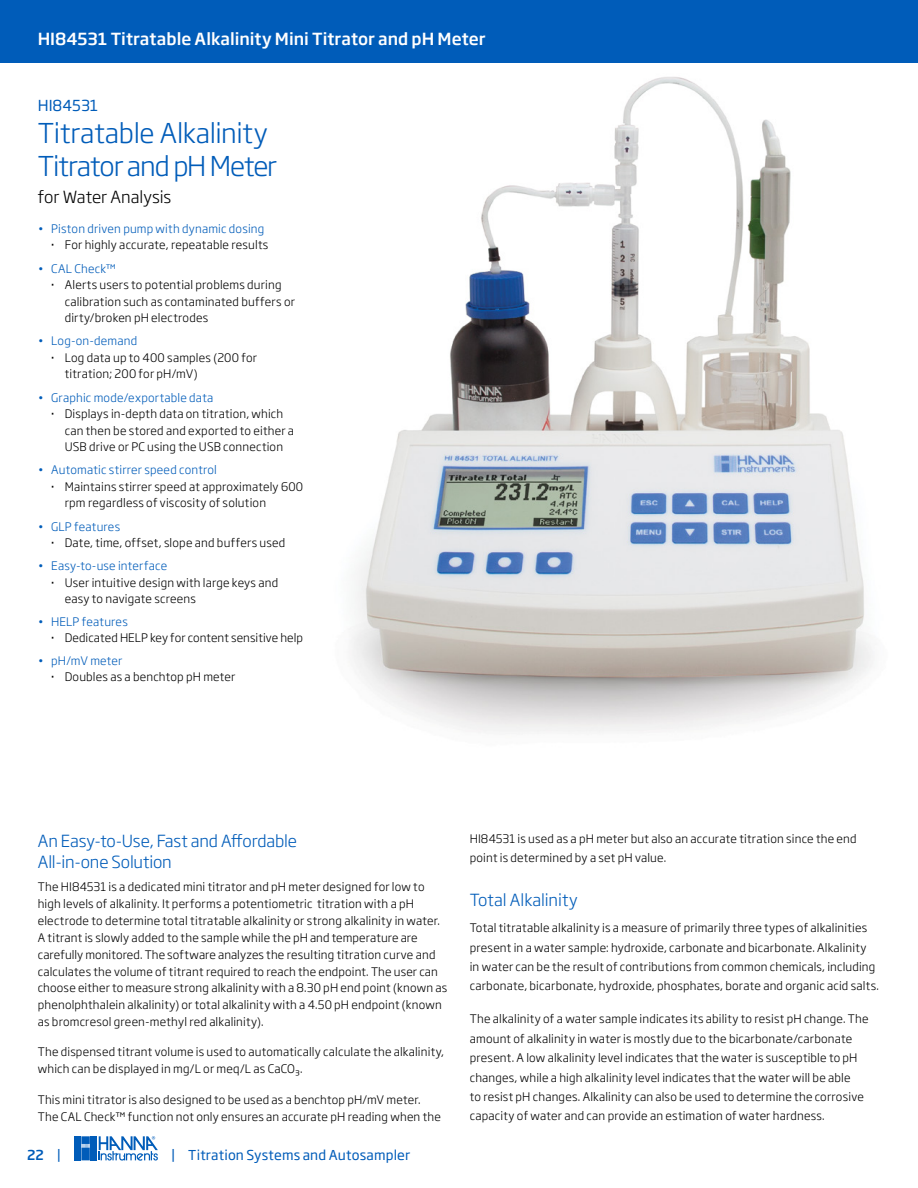
<style>
.page{position:relative;width:918px;height:1188px;background:#fff}
.page>*{position:absolute;margin:0;border:0;box-sizing:border-box;transform-origin:0 0}
.t1{font:300 27px/32.4px "Soho Gothic Pro";letter-spacing:-.02em;color:#005cb9}
.t2{font:300 16.5px/21px "Soho Gothic Pro";letter-spacing:-.01em;color:#005cb9}
.t3{font:500 16.5px "Soho Gothic Pro";color:#fff}
.t4{font:300 16.5px "Soho Gothic Pro";letter-spacing:-.005em;color:#000}
.t5{font:15px "Soho Gothic Pro";color:#005cb9}
.t6{font:13.5px "Soho Gothic Pro";letter-spacing:.01em;color:#005cb9}
.t7{font:500 13.5px "Soho Gothic Pro";color:#005cb9}
.t8{font:300 11.7px/16.8px "Soho Gothic Pro";letter-spacing:.015em;color:#000}
.t9{font:300 11.7px "Soho Gothic Pro";letter-spacing:.015em;color:#005cb9}
.s1{color:#005cb9}
.s2{font-weight:500}
.s3{font-weight:400}
</style>
<div class="page">
<img style="left:351px;top:77px;width:522px;height:656px">
<div style="left:0;top:0;width:918px;height:63px;background:#005cb9"></div>
<svg style="left:74px;top:1136px;width:84px;height:25px"></svg>
<h2 class="t3" style="left:38px;top:26px;width:449px">HI84531 Titratable Alkalinity Mini Titrator and pH Meter</h2>
<p class="t5" style="left:38px;top:94px;width:62px">HI84531</p>
<h1 class="t1" style="left:38px;top:115px;width:241px">Titratable Alkalinity<br>Titrator and pH Meter</h1>
<h2 class="t4" style="left:38px;top:184px;width:135px">for Water Analysis</h2>
<p class="t8" style="left:51px;top:220px;width:219px;text-indent:-13px"><span class="s1">• Piston driven pump with dynamic dosing </span><span class="s2">·</span> For highly accurate, repeatable results</p>
<p class="t9" style="left:38px;top:259px;width:80px">• CAL Check™</p>
<p class="t8" style="left:51px;top:276px;width:232px"><span class="s2">·</span> Alerts users to potential problems during</p>
<p class="t8" style="left:65px;top:292px;width:232px">calibration such as contaminated buffers or</p>
<p class="t8" style="left:65px;top:309px;width:145px">dirty/broken pH electrodes</p>
<p class="t9" style="left:38px;top:332px;width:101px">• Log-on-demand</p>
<p class="t8" style="left:51px;top:349px;width:207px"><span class="s2">·</span> Log data up to 400 samples (200 for</p>
<p class="t8" style="left:65px;top:365px;width:134px">titration; 200 for pH/mV)</p>
<p class="t9" style="left:38px;top:388px;width:177px">• Graphic mode/exportable data</p>
<p class="t8" style="left:51px;top:405px;width:234px"><span class="s2">·</span> Displays in-depth data on titration, which</p>
<p class="t8" style="left:65px;top:421px;width:231px">can then be stored and exported to either a</p>
<p class="t8" style="left:65px;top:438px;width:220px">USB drive or PC using the USB connection</p>
<p class="t9" style="left:38px;top:461px;width:181px">• Automatic stirrer speed control</p>
<p class="t8" style="left:51px;top:478px;width:253px"><span class="s2">·</span> Maintains stirrer speed at approximately 600</p>
<p class="t8" style="left:65px;top:494px;width:203px">rpm regardless of viscosity of solution</p>
<p class="t8" style="left:51px;top:518px;width:236px;line-height:16px;text-indent:-13px"><span class="s1">• GLP features<br></span><span class="s2">·</span> Date, time, offset, slope and buffers used</p>
<p class="t9" style="left:38px;top:557px;width:131px">• Easy-to-use interface</p>
<p class="t8" style="left:51px;top:573px;width:229px"><span class="s2">·</span> User intuitive design with large keys and</p>
<p class="t8" style="left:65px;top:590px;width:133px">easy to navigate screens</p>
<p class="t8" style="left:51px;top:613px;width:253px;line-height:16px;text-indent:-13px"><span class="s1">• HELP features<br></span><span class="s2">·</span> Dedicated HELP key for content sensitive help</p>
<p class="t8" style="left:51px;top:652px;width:186px;line-height:16px;text-indent:-13px"><span class="s1">• pH/mV meter<br></span><span class="s2">·</span> Doubles as a benchtop pH meter</p>
<h2 class="t2" style="left:38px;top:829px;width:261px">An Easy-to-Use, Fast and Affordable<br>All-in-one Solution</h2>
<p class="t8" style="left:38px;top:878px;width:411px">The HI84531 is a dedicated mini titrator and pH meter designed for low to high levels of alkalinity. It performs a potentiometric titration with a pH electrode to determine total titratable alkalinity or strong alkalinity in water.<br>A titrant is slowly added to the sample while the pH and temperature are carefully monitored. The software analyzes the resulting titration curve and calculates the volume of titrant required to reach the endpoint. The user can choose either to measure strong alkalinity with a 8.30 pH end point (known as phenolphthalein alkalinity) or total alkalinity with a 4.50 pH endpoint (known as bromcresol green-methyl red alkalinity).</p>
<p class="t8" style="left:38px;top:1043px;width:408px">The dispensed titrant volume is used to automatically calculate the alkalinity, which can be displayed in mg/L or meq/L as CaCO₃.</p>
<p class="t8" style="left:38px;top:1090px;width:405px">This mini titrator is also designed to be used as a benchtop pH/mV meter.<br>The CAL Check™ function not only ensures an accurate pH reading when the</p>
<p class="t7" style="left:27px;top:1145px;width:35px">22 <span class="s3">|</span></p>
<p class="t6" style="left:171px;top:1145px;width:241px">| Titration Systems and Autosampler</p>
<p class="t8" style="left:470px;top:828px;width:388px;line-height:19.4px">HI84531 is used as a pH meter but also an accurate titration since the end point is determined by a set pH value.</p>
<h2 class="t2" style="left:470px;top:889px;width:109px">Total Alkalinity</h2>
<p class="t8" style="left:470px;top:918px;width:411px;line-height:19.4px">Total titratable alkalinity is a measure of primarily three types of alkalinities present in a water sample: hydroxide, carbonate and bicarbonate. Alkalinity<br>in water can be the result of contributions from common chemicals, including carbonate, bicarbonate, hydroxide, phosphates, borate and organic acid salts.</p>
<p class="t8" style="left:470px;top:1009px;width:400px;line-height:19.4px">The alkalinity of a water sample indicates its ability to resist pH change. The amount of alkalinity in water is mostly due to the bicarbonate/carbonate present. A low alkalinity level indicates that the water is susceptible to pH changes, while a high alkalinity level indicates that the water will be able<br>to resist pH changes. Alkalinity can also be used to determine the corrosive capacity of water and can provide an estimation of water hardness.</p>
</div>
